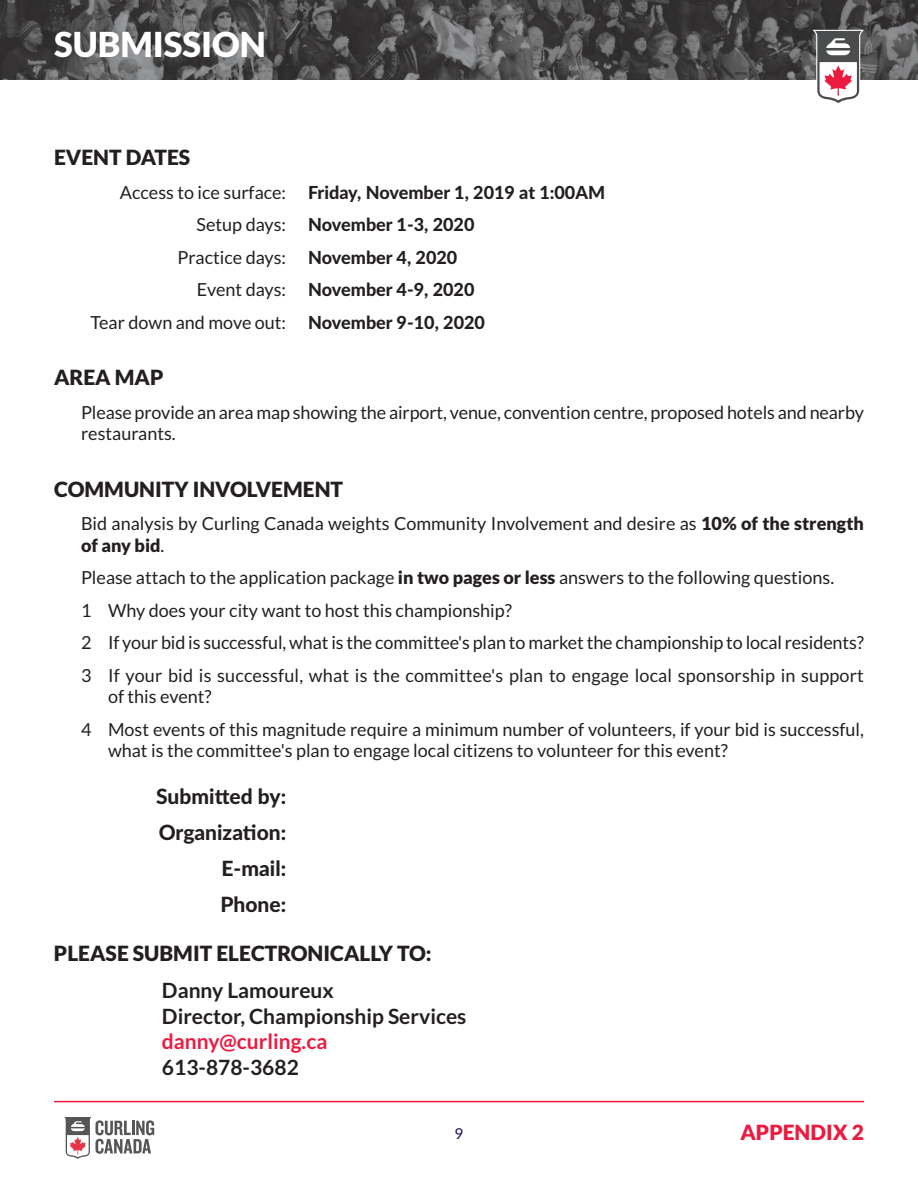
<style>
.page{position:relative;width:918px;height:1188px;background:#fff}
.page>*{position:absolute;margin:0;border:0;box-sizing:border-box;transform-origin:0 0}
.t1{font:900 34.5px "Lato";color:#fff}
.t2{font:900 21px "Lato";color:#231f20}
.t3{font:700 21px/25.8px "Lato";color:#231f20}
.t4{font:800 21px/36px "Lato";color:#231f20;text-align:right}
.t5{font:700 21px "Lato";color:#ed1a40}
.t6{font:900 21px "Lato";color:#ed1a40}
.t7{font:18px/32.4px "Lato";color:#231f20}
.t8{font:800 18px "Lato";color:#231f20}
.t9{font:15px "Lato";color:#1a0e60}
.s1{font-weight:400}
.s2{font-weight:800}
.s3{font-weight:900}
</style>
<div class="page">
<img style="left:0;top:0;width:918px;height:80px">
<svg style="left:64px;top:1117px;width:90px;height:42px"></svg>
<hr style="left:54px;top:1101px;width:810px;height:1px;background:#ed1a40">
<svg style="left:813px;top:30px;width:51px;height:74px"></svg>
<h1 class="t1" style="left:54px;top:25px;width:213px">SUBMISSION</h1>
<p class="t2" style="left:54px;top:146px;width:138px">EVENT DATES</p>
<p class="t8" style="left:120px;top:182px;width:487px"><span class="s1">Access to ice surface:</span> Friday, November 1, 2019 at 1:00AM</p>
<p class="t8" style="left:197px;top:215px;width:279px"><span class="s1">Setup days:</span> November 1-3, 2020</p>
<p class="t8" style="left:178px;top:247px;width:281px"><span class="s1">Practice days:</span> November 4, 2020</p>
<p class="t8" style="left:197px;top:279px;width:279px"><span class="s1">Event days:</span> November 4-9, 2020</p>
<p class="t7" style="left:90px;top:306px;width:396px">Tear down and move out: <span class="s2">November 9-10, 2020</span></p>
<p class="t2" style="left:54px;top:365px;width:111px">AREA MAP</p>
<p class="t7" style="left:81px;top:402px;width:784px;line-height:21.6px">Please provide an area map showing the airport, venue, convention centre, proposed hotels and nearby restaurants.</p>
<p class="t2" style="left:54px;top:477px;width:291px">COMMUNITY INVOLVEMENT</p>
<p class="t7" style="left:81px;top:513px;width:785px;line-height:21.6px">Bid analysis by Curling Canada weights Community Involvement and desire as <span class="s3">10% of the strength of any bid</span>.</p>
<p class="t7" style="left:81px;top:562px;width:784px">Please attach to the application package <span class="s3">in two pages or less</span> answers to the following questions.<br>1 Why does your city want to host this championship?<br>2 If your bid is successful, what is the committee's plan to market the championship to local residents?<br>3 If your bid is successful, what is the committee's plan to engage local sponsorship in support</p>
<p class="t7" style="left:81px;top:681px;width:784px;text-indent:27px">of this event?<br>4 Most events of this magnitude require a minimum number of volunteers, if your bid is successful,</p>
<p class="t7" style="left:108px;top:735px;width:621px">what is the committee's plan to engage local citizens to volunteer for this event?</p>
<p class="t4" style="left:156px;top:779px;width:131px">Submitted by:<br>Organization:<br>E-mail:<br>Phone:</p>
<p class="t2" style="left:54px;top:942px;width:379px">PLEASE SUBMIT ELECTRONICALLY TO:</p>
<p class="t3" style="left:162px;top:978px;width:306px">Danny Lamoureux<br>Director, Championship Services</p>
<p class="t5" style="left:162px;top:1030px;width:167px">danny@curling.ca</p>
<p class="t3" style="left:162px;top:1055px;width:138px">613-878-3682</p>
<p class="t9" style="left:455px;top:1125px;width:10px">9</p>
<p class="t6" style="left:740px;top:1121px;width:125px">APPENDIX 2</p>
</div>
